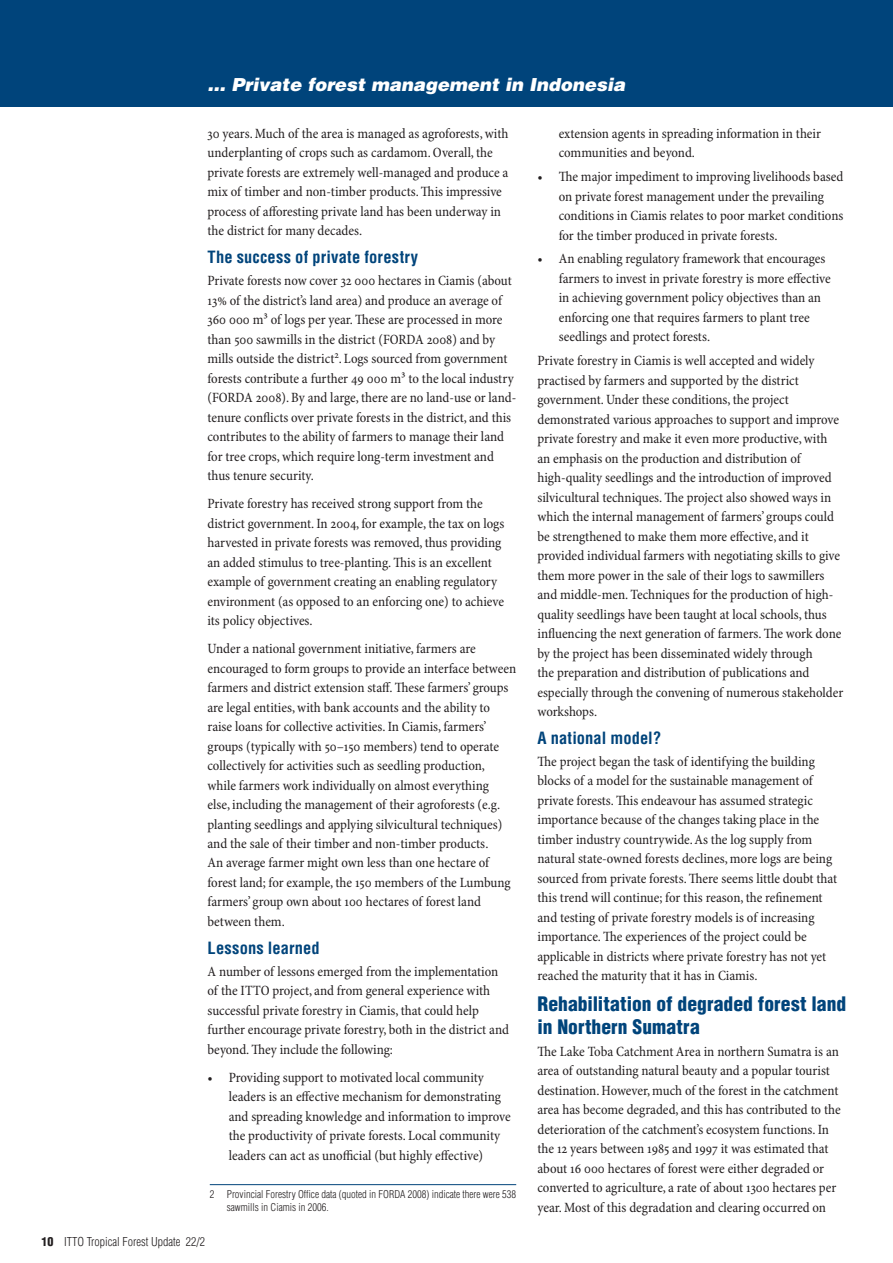
<style>
.page{position:relative;width:893px;height:1263px;background:#fff}
.page>*{position:absolute;margin:0;border:0;box-sizing:border-box;transform-origin:0 0}
.HEADING_1__body{font:900 condensed 19.5px/22.5px "Helvetica";letter-spacing:.005em;color:#00447b}
.ARTICLE_CONTINUED_TO{font:italic 900 18px "Helvetica";color:#fff}
.HEADING_2__body{font:700 condensed 16.5px "Helvetica";letter-spacing:.01em;color:#00447b}
.BODY_TEXT{font:condensed 14.25px/19.5px "Minion Pro";letter-spacing:-.005em;color:#231f20}
.BULLET_1{font:condensed 14.25px/19.5px "Minion Pro";letter-spacing:-.005em;color:#231f20}
.t1{font:300 condensed 12px "Helvetica";color:#231f20}
.FOOTNOTES{font:300 condensed 10.5px/13.5px "Helvetica";color:#231f20}
.s1{font-weight:900}
</style>
<div class="page">
<div style="left:0;top:0;width:893px;height:106px;background:#00447b"></div>
<hr style="left:210px;top:1184px;width:306px;height:1px;background:#00447b">
<p class="ARTICLE_CONTINUED_TO" style="left:207px;top:72px;width:419px">… Private forest management in Indonesia</p>
<p class="BODY_TEXT" style="left:207px;top:124px;width:302px">30 years. Much of the area is managed as agroforests, with underplanting of crops such as cardamom. Overall, the private forests are extremely well-managed and produce a mix of timber and non-timber products. This impressive process of afforesting private land has been underway in the district for many decades.</p>
<p class="HEADING_2__body" style="left:207px;top:247px;width:212px">The success of private forestry</p>
<p class="BODY_TEXT" style="left:207px;top:271px;width:310px">Private forests now cover 32 000 hectares in Ciamis (about 13% of the district’s land area) and produce an average of 360 000 m³ of logs per year. These are processed in more than 500 sawmills in the district (FORDA 2008) and by mills outside the district<sup>2</sup>. Logs sourced from government forests contribute a further 49 000 m³ to the local industry (FORDA 2008). By and large, there are no land-use or land&shy;tenure conflicts over private forests in the district, and this contributes to the ability of farmers to manage their land for tree crops, which require long-term investment and thus tenure security.</p>
<p class="BODY_TEXT" style="left:207px;top:494px;width:298px">Private forestry has received strong support from the district government. In 2004, for example, the tax on logs harvested in private forests was removed, thus providing an added stimulus to tree-planting. This is an excellent example of government creating an enabling regulatory environment (as opposed to an enforcing one) to achieve its policy objectives.</p>
<p class="BODY_TEXT" style="left:207px;top:639px;width:310px">Under a national government initiative, farmers are encouraged to form groups to provide an interface between farmers and district extension staff. These farmers’ groups are legal entities, with bank accounts and the ability to raise loans for collective activities. In Ciamis, farmers’ groups (typically with 50–150 members) tend to operate collectively for activities such as seedling production, while farmers work individually on almost everything<br>else, including the management of their agroforests (e.g. planting seedlings and applying silvicultural techniques) and the sale of their timber and non-timber products.<br>An average farmer might own less than one hectare of forest land; for example, the 150 members of the Lumbung farmers’ group own about 100 hectares of forest land between them.</p>
<p class="HEADING_2__body" style="left:207px;top:938px;width:114px">Lessons learned</p>
<p class="BODY_TEXT" style="left:207px;top:962px;width:303px">A number of lessons emerged from the implementation of the ITTO project, and from general experience with successful private forestry in Ciamis, that could help further encourage private forestry, both in the district and beyond. They include the following:</p>
<p class="BULLET_1" style="left:229px;top:1068px;width:283px;text-indent:-21px">• Providing support to motivated local community leaders is an effective mechanism for demonstrating and spreading knowledge and information to improve the productivity of private forests. Local community leaders can act as unofficial (but highly effective)</p>
<p class="BULLET_1" style="left:559px;top:124px;width:264px">extension agents in spreading information in their communities and beyond.</p>
<p class="BULLET_1" style="left:559px;top:167px;width:286px;text-indent:-21px">• The major impediment to improving livelihoods based on private forest management under the prevailing conditions in Ciamis relates to poor market conditions for the timber produced in private forests.</p>
<p class="BULLET_1" style="left:559px;top:250px;width:273px;text-indent:-21px">• An enabling regulatory framework that encourages farmers to invest in private forestry is more effective in achieving government policy objectives than an enforcing one that requires farmers to plant tree seedlings and protect forests.</p>
<p class="BODY_TEXT" style="left:537px;top:351px;width:307px">Private forestry in Ciamis is well accepted and widely practised by farmers and supported by the district government. Under these conditions, the project demonstrated various approaches to support and improve private forestry and make it even more productive, with an emphasis on the production and distribution of high-quality seedlings and the introduction of improved silvicultural techniques. The project also showed ways in which the internal management of farmers’ groups could be strengthened to make them more effective, and it provided individual farmers with negotiating skills to give them more power in the sale of their logs to sawmillers and middle-men. Techniques for the production of high&shy;quality seedlings have been taught at local schools, thus influencing the next generation of farmers. The work done by the project has been disseminated widely through<br>the preparation and distribution of publications and especially through the convening of numerous stakeholder workshops.</p>
<p class="HEADING_2__body" style="left:537px;top:728px;width:125px">A national model?</p>
<p class="BODY_TEXT" style="left:537px;top:752px;width:301px">The project began the task of identifying the building blocks of a model for the sustainable management of private forests. This endeavour has assumed strategic importance because of the changes taking place in the timber industry countrywide. As the log supply from natural state-owned forests declines, more logs are being sourced from private forests. There seems little doubt that this trend will continue; for this reason, the refinement and testing of private forestry models is of increasing importance. The experiences of the project could be applicable in districts where private forestry has not yet reached the maturity that it has in Ciamis.</p>
<p class="HEADING_1__body" style="left:537px;top:993px;width:310px">Rehabilitation of degraded forest land in Northern Sumatra</p>
<p class="BODY_TEXT" style="left:537px;top:1042px;width:305px">The Lake Toba Catchment Area in northern Sumatra is an area of outstanding natural beauty and a popular tourist destination. However, much of the forest in the catchment area has become degraded, and this has contributed to the deterioration of the catchment’s ecosystem functions. In the 12 years between 1985 and 1997 it was estimated that about 16 000 hectares of forest were either degraded or converted to agriculture, a rate of about 1300 hectares per year. Most of this degradation and clearing occurred on</p>
<p class="FOOTNOTES" style="left:227px;top:1187px;width:291px;text-indent:-17px">2 Provincial Forestry Office data (quoted in FORDA 2008) indicate there were 538 sawmills in Ciamis in 2006.</p>
<p class="t1" style="left:41px;top:1234px;width:165px"><span class="s1">10</span> ITTO Tropical Forest Update 22/2</p>
</div>
